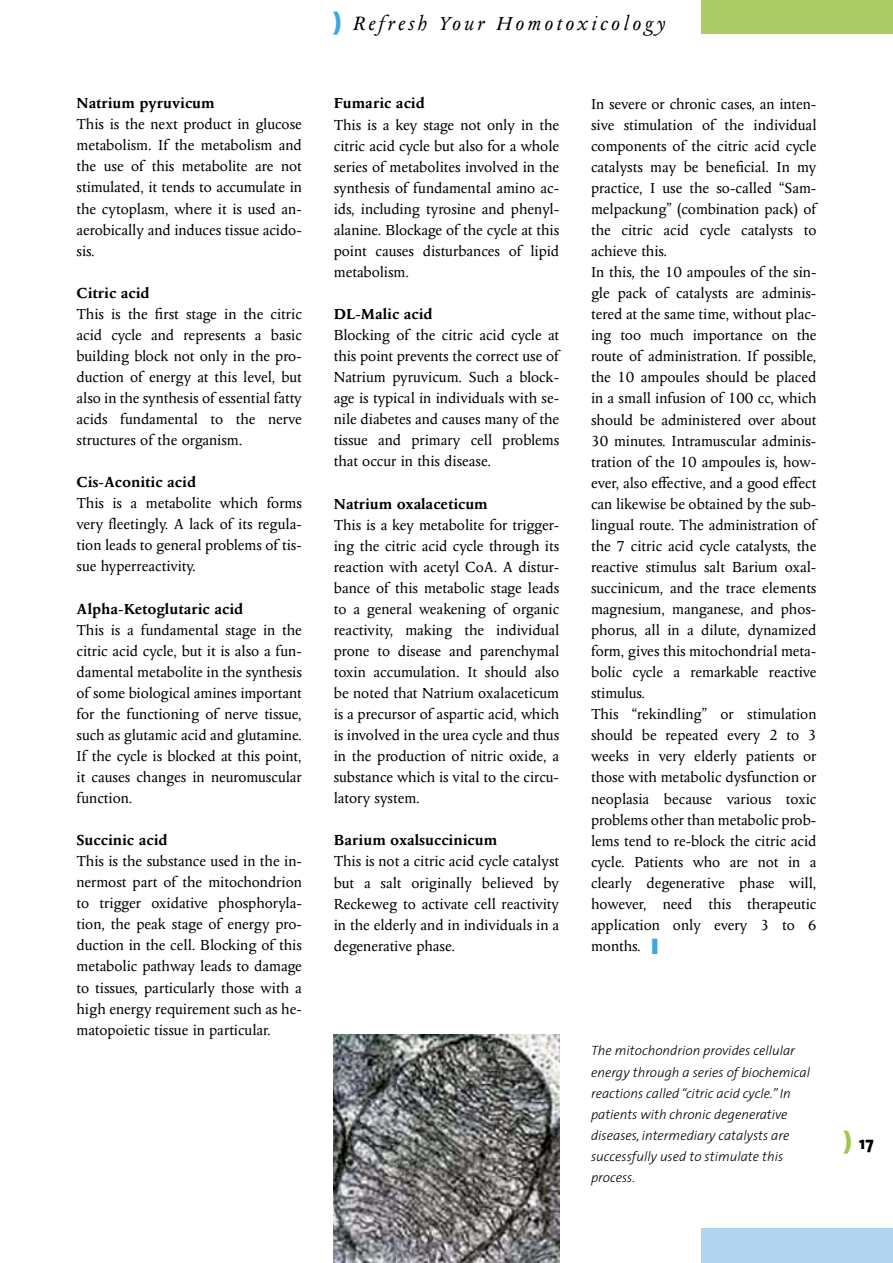
<style>
.page{position:relative;width:893px;height:1263px;background:#fff}
.page>*{position:absolute;margin:0;border:0;box-sizing:border-box;transform-origin:0 0}
.t1{font:italic 22.5px "Columbus MT Std";letter-spacing:.15em;color:#000}
.t2{font:800 18px "The Sans";color:#000}
.t3{font:16.5px/21px "Columbus MT Std";color:#000;text-align:justify}
.t4{font:700 16.5px "Columbus MT Std";color:#000}
.t5{font:italic 300 13.5px/21px "The Sans";color:#000}
.s1{font-family:"The Mix";font-weight:900;font-style:normal;font-size:24px;color:#3aaadc}
.s2{font-weight:700;color:#3aaadc}
.s3{font-family:"The Mix";font-weight:900;font-size:24px;color:#a2c653}
</style>
<div class="page">
<div style="left:702px;top:1229px;width:191px;height:34px;background:#b1d5ee"></div>
<div style="left:702px;top:0;width:191px;height:34px;background:#aecc65"></div>
<img style="left:334px;top:1034px;width:225px;height:229px">
<p class="t4" style="left:77px;top:94px;width:140px">Natrium pyruvicum</p>
<p class="t3" style="left:77px;top:114px;width:227px">This is the next product in glucose metabolism. If the metabolism and the use of this metabolite are not stimulated, it tends to accumulate in the cytoplasm, where it is used an&shy;aerobically and induces tissue acido&shy;sis.</p>
<p class="t4" style="left:77px;top:284px;width:75px">Citric acid</p>
<p class="t3" style="left:77px;top:303px;width:227px">This is the first stage in the citric acid cycle and represents a basic building block not only in the pro&shy;duction of energy at this level, but also in the synthesis of essential fatty acids fundamental to the nerve structures of the organism.</p>
<p class="t4" style="left:77px;top:473px;width:121px">Cis-Aconitic acid</p>
<p class="t3" style="left:77px;top:493px;width:227px">This is a metabolite which forms very fleetingly. A lack of its regula&shy;tion leads to general problems of tis&shy;sue hyperreactivity.</p>
<p class="t4" style="left:77px;top:600px;width:168px">Alpha-Ketoglutaric acid</p>
<p class="t3" style="left:77px;top:619px;width:227px">This is a fundamental stage in the citric acid cycle, but it is also a fun&shy;damental metabolite in the synthesis of some biological amines important for the functioning of nerve tissue, such as glutamic acid and glutamine.<br>If the cycle is blocked at this point, it causes changes in neuromuscular function.</p>
<p class="t4" style="left:77px;top:831px;width:93px">Succinic acid</p>
<p class="t3" style="left:77px;top:851px;width:227px">This is the substance used in the in&shy;nermost part of the mitochondrion to trigger oxidative phosphoryla&shy;tion, the peak stage of energy pro&shy;duction in the cell. Blocking of this metabolic pathway leads to damage to tissues, particularly those with a high energy requirement such as he&shy;matopoietic tissue in particular.</p>
<h1 class="t1" style="left:334px;top:12px;width:332px"><span class="s1">)</span> Refresh Your Homotoxicology</h1>
<p class="t4" style="left:334px;top:95px;width:93px">Fumaric acid</p>
<p class="t3" style="left:334px;top:114px;width:227px">This is a key stage not only in the citric acid cycle but also for a whole series of metabolites involved in the synthesis of fundamental amino ac&shy;ids, including tyrosine and phenyl&shy;alanine. Blockage of the cycle at this point causes disturbances of lipid metabolism.</p>
<p class="t4" style="left:334px;top:305px;width:100px">DL-Malic acid</p>
<p class="t3" style="left:334px;top:325px;width:227px">Blocking of the citric acid cycle at this point prevents the correct use of Natrium pyruvicum. Such a block&shy;age is typical in individuals with se&shy;nile diabetes and causes many of the tissue and primary cell problems that occur in this disease.</p>
<p class="t4" style="left:334px;top:495px;width:155px">Natrium oxalaceticum</p>
<p class="t3" style="left:334px;top:514px;width:227px">This is a key metabolite for trigger&shy;ing the citric acid cycle through its reaction with acetyl CoA. A distur&shy;bance of this metabolic stage leads to a general weakening of organic reactivity, making the individual prone to disease and parenchymal toxin accumulation. It should also be noted that Natrium oxalaceticum is a precursor of aspartic acid, which is involved in the urea cycle and thus in the production of nitric oxide, a substance which is vital to the circu&shy;latory system.</p>
<p class="t4" style="left:334px;top:831px;width:165px">Barium oxalsuccinicum</p>
<p class="t3" style="left:334px;top:851px;width:227px">This is not a citric acid cycle catalyst but a salt originally believed by Reckeweg to activate cell reactivity in the elderly and in individuals in a degenerative phase.</p>
<p class="t3" style="left:591px;top:93px;width:227px;text-align:left">In severe or chronic cases, an inten&shy;sive stimulation of the individual components of the citric acid cycle catalysts may be beneficial. In my practice, I use the so-called “Sam&shy;melpackung” (combination pack) of the citric acid cycle catalysts to achieve this.<br>In this, the 10 ampoules of the sin&shy;gle pack of catalysts are adminis&shy;tered at the same time, without plac&shy;ing too much importance on the route of administration. If possible, the 10 ampoules should be placed in a small infusion of 100 cc, which should be administered over about<br>30 minutes. Intramuscular adminis&shy;tration of the 10 ampoules is, how&shy;ever, also effective, and a good effect can likewise be obtained by the sub&shy;lingual route. The administration of the 7 citric acid cycle catalysts, the reactive stimulus salt Barium oxal&shy;succinicum, and the trace elements magnesium, manganese, and phos&shy;phorus, all in a dilute, dynamized form, gives this mitochondrial meta&shy;bolic cycle a remarkable reactive stimulus.<br>This “rekindling” or stimulation should be repeated every 2 to 3 weeks in very elderly patients or those with metabolic dysfunction or neoplasia because various toxic problems other than metabolic prob&shy;lems tend to re-block the citric acid cycle. Patients who are not in a clearly degenerative phase will, however, need this therapeutic application only every 3 to 6 months.<span class="s2">|</span></p>
<p class="t5" style="left:591px;top:1040px;width:221px">The mitochondrion provides cellular energy through a series of biochemical reactions called “citric acid cycle.” In patients with chronic degenerative diseases, intermediary catalysts are successfully used to stimulate this process.</p>
<p class="t2" style="left:844px;top:1127px;width:31px"><span class="s3">)</span> 17</p>
</div>
